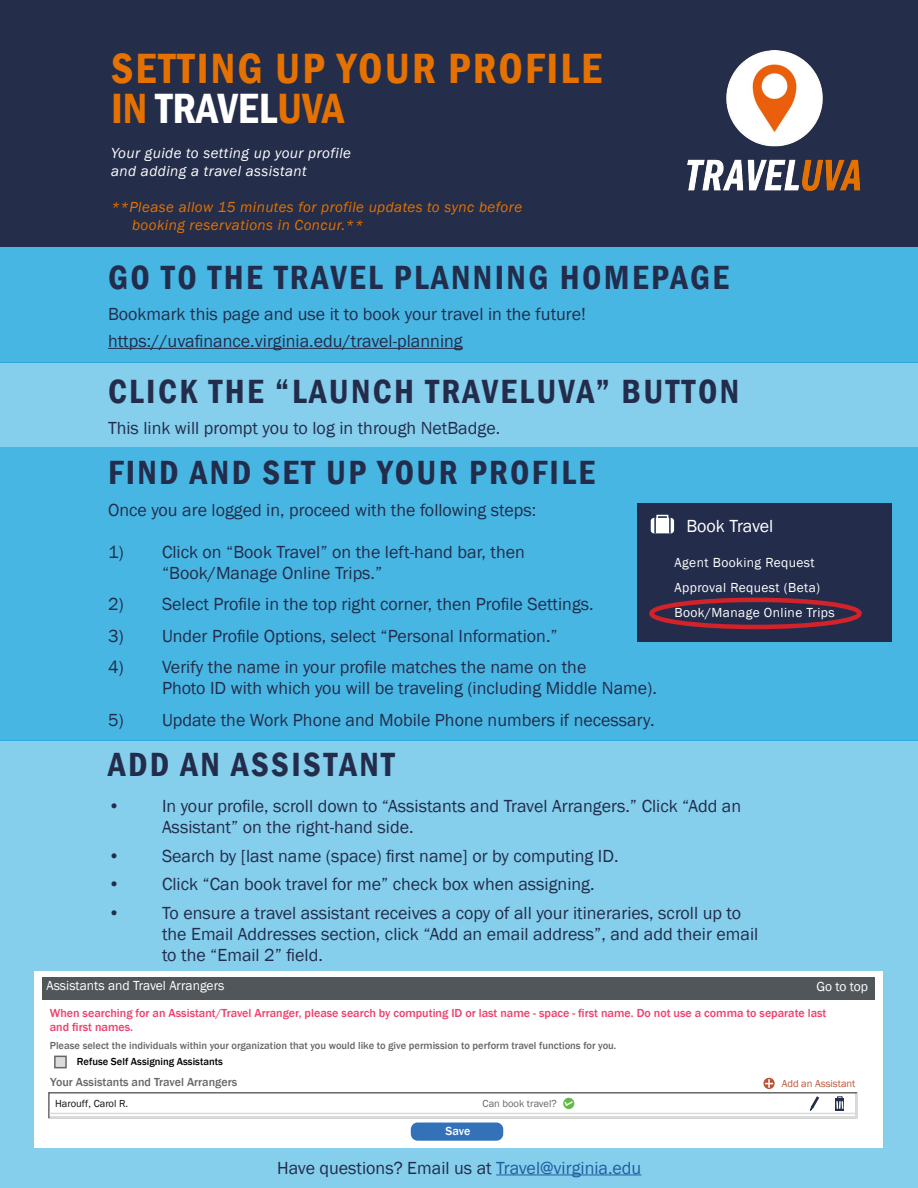
<style>
.page{position:relative;width:918px;height:1188px;background:#fff}
.page>*{position:absolute;margin:0;border:0;box-sizing:border-box;transform-origin:0 0}
.t1{font:600 condensed 43.5px "Franklin Gothic";letter-spacing:.05em;color:#e57200}
.t2{font:600 condensed 43.5px "Franklin Gothic";color:#fff}
.t3{font:600 condensed 34.5px "Franklin Gothic";letter-spacing:.07em;color:#232d4b}
.t4{font:18px/21px "Franklin Gothic";color:#232d4b}
.t5{font:18px "Franklin Gothic";color:#fff}
.t6{font:italic 15px "Franklin Gothic";letter-spacing:.03em;color:#e57200}
.t7{font:italic 15px "Franklin Gothic";letter-spacing:.03em;color:#fff}
.t8{font:13.5px "Franklin Gothic";letter-spacing:.03em;color:#fff}
.t9{font:13.5px "Franklin Gothic";color:#fff}
.t10{font:500 12px "Franklin Gothic";color:#ef3f6b}
.t11{font:500 12px "Franklin Gothic";color:#676767}
.t12{font:500 12px "Franklin Gothic";color:#fff}
.t13{font:500 10.5px "Franklin Gothic";color:#676767}
.t14{font:500 10.5px "Franklin Gothic";color:#000}
.t15{font:10.5px "Franklin Gothic";color:#111}
.t16{font:10.5px "Franklin Gothic";color:#676767}
.t17{font:10.5px "Franklin Gothic";color:#b95537}
.s1{color:#e57200}
.s2{color:#215e9e}
</style>
<div class="page">
<div style="left:0;top:164px;width:918px;height:199px;background:#48b6e3"></div>
<div style="left:0;top:447px;width:918px;height:294px;background:#48b6e3"></div>
<div style="left:0;top:363px;width:918px;height:84px;background:#85ceec"></div>
<div style="left:0;top:741px;width:918px;height:447px;background:#85ceec"></div>
<div style="left:0;top:0;width:918px;height:246px;background:#242d4a"></div>
<hr style="left:108px;top:348px;width:355px;height:1px;background:#232d4b">
<div style="left:35px;top:972px;width:848px;height:176px;background:#fff"></div>
<div style="left:42px;top:977px;width:832px;height:23px;background:#51565b"></div>
<div style="left:54px;top:1056px;width:13px;height:12px;background:#dbdbd9;border:2px solid #686767"></div>
<div style="left:48px;top:1092px;width:809px;height:26px;border:2px solid #686767"></div>
<hr style="left:50px;top:1113px;width:806px;height:1px;background:#dbdbd9">
<hr style="left:50px;top:1116px;width:807px;height:2px;background:#dbdbd9">
<div style="left:563px;top:1098px;width:11px;height:11px;background:#62bb46;border-radius:50%"></div>
<svg style="left:563px;top:1100px;width:12px;height:8px"></svg>
<svg style="left:763px;top:1078px;width:12px;height:11px"></svg>
<svg style="left:765px;top:1079px;width:8px;height:9px"></svg>
<svg style="left:856px;top:1093px;width:1px;height:23px"></svg>
<div style="left:411px;top:1123px;width:92px;height:18px;background:#3372b9;border-radius:7px"></div>
<svg style="left:809px;top:1096px;width:10px;height:17px"></svg>
<div style="left:835px;top:1100px;width:9px;height:11px;background:#242d4a"></div>
<svg style="left:835px;top:1096px;width:9px;height:13px"></svg>
<hr style="left:496px;top:1175px;width:145px;height:1px;background:#215e9e">
<div style="left:637px;top:503px;width:255px;height:139px;background:#232d4b"></div>
<div style="left:649px;top:598px;width:213px;height:31px;border:4px solid #d2232a;border-radius:50%"></div>
<div style="left:651px;top:518px;width:23px;height:15px;background:#fff;border-radius:3px"></div>
<div style="left:656px;top:515px;width:12px;height:8px;border:2px solid #fff"></div>
<svg style="left:669px;top:518px;width:2px;height:15px"></svg>
<svg style="left:654px;top:518px;width:2px;height:15px"></svg>
<img style="left:687px;top:51px;width:174px;height:140px">
<p class="t1" style="left:111px;top:39px;width:492px">SETTING UP YOUR PROFILE</p>
<p class="t2" style="left:111px;top:79px;width:235px"><span class="s1">IN</span> TRAVEL<span class="s1">UVA</span></p>
<p class="t7" style="left:111px;top:144px;width:242px">Your guide to setting up your profile</p>
<p class="t7" style="left:111px;top:162px;width:197px">and adding a travel assistant</p>
<p class="t6" style="left:111px;top:198px;width:413px">**Please allow 15 minutes for profile updates to sync before</p>
<p class="t6" style="left:132px;top:216px;width:233px">booking reservations in Concur.**</p>
<p class="t3" style="left:108px;top:254px;width:623px">GO TO THE TRAVEL PLANNING HOMEPAGE</p>
<p class="t4" style="left:108px;top:304px;width:480px">Bookmark this page and use it to book your travel in the future!</p>
<p class="t4" style="left:108px;top:331px;width:356px">https://uvafinance.virginia.edu/travel-planning</p>
<p class="t3" style="left:108px;top:368px;width:633px">CLICK THE “LAUNCH TRAVELUVA” BUTTON</p>
<p class="t4" style="left:108px;top:418px;width:394px">This link will prompt you to log in through NetBadge.</p>
<p class="t3" style="left:108px;top:450px;width:489px">FIND AND SET UP YOUR PROFILE</p>
<p class="t4" style="left:108px;top:500px;width:430px">Once you are logged in, proceed with the following steps:</p>
<p class="t4" style="left:108px;top:542px;width:419px">1) Click on “Book Travel” on the left-hand bar, then</p>
<p class="t4" style="left:162px;top:563px;width:222px">“Book/Manage Online Trips.”</p>
<p class="t4" style="left:108px;top:594px;width:487px">2) Select Profile in the top right corner, then Profile Settings.</p>
<p class="t4" style="left:108px;top:626px;width:451px">3) Under Profile Options, select “Personal Information.”</p>
<p class="t4" style="left:108px;top:657px;width:480px">4) Verify the name in your profile matches the name on the</p>
<p class="t4" style="left:162px;top:678px;width:497px">Photo ID with which you will be traveling (including Middle Name).</p>
<p class="t4" style="left:108px;top:710px;width:548px">5) Update the Work Phone and Mobile Phone numbers if necessary.</p>
<p class="t5" style="left:686px;top:515px;width:89px">Book Travel</p>
<p class="t8" style="left:674px;top:555px;width:142px">Agent Booking Request</p>
<p class="t8" style="left:674px;top:579px;width:147px">Approval Request (Beta)</p>
<p class="t8" style="left:674px;top:604px;width:162px">Book/Manage Online Trips</p>
<p class="t3" style="left:108px;top:741px;width:288px">ADD AN ASSISTANT</p>
<p class="t4" style="left:162px;top:796px;width:581px;text-indent:-54px">• In your profile, scroll down to “Assistants and Travel Arrangers.” Click “Add an<br>Assistant” on the right-hand side.</p>
<p class="t4" style="left:108px;top:845px;width:512px">• Search by [last name (space) first name] or by computing ID.</p>
<p class="t4" style="left:108px;top:874px;width:488px">• Click “Can book travel for me” check box when assigning.</p>
<p class="t4" style="left:162px;top:902px;width:598px;text-indent:-54px">• To ensure a travel assistant receives a copy of all your itineraries, scroll up to the Email Addresses section, click “Add an email address”, and add their email to the “Email 2” field.</p>
<p class="t9" style="left:46px;top:977px;width:179px">Assistants and Travel Arrangers</p>
<p class="t10" style="left:50px;top:1005px;width:778px">When searching for an Assistant/Travel Arranger, please search by computing ID or last name - space - first name. Do not use a comma to separate last</p>
<p class="t10" style="left:50px;top:1020px;width:85px">and first names.</p>
<p class="t13" style="left:50px;top:1039px;width:568px">Please select the individuals within your organization that you would like to give permission to perform travel functions for you.</p>
<p class="t8" style="left:816px;top:979px;width:53px">Go to top</p>
<p class="t14" style="left:77px;top:1055px;width:148px">Refuse Self Assigning Assistants</p>
<p class="t11" style="left:50px;top:1075px;width:189px">Your Assistants and Travel Arrangers</p>
<p class="t17" style="left:782px;top:1077px;width:75px">Add an Assistant</p>
<p class="t15" style="left:55px;top:1097px;width:74px">Harouff, Carol R.</p>
<p class="t16" style="left:483px;top:1097px;width:76px">Can book travel?</p>
<p class="t12" style="left:446px;top:1124px;width:26px">Save</p>
<p class="t4" style="left:277px;top:1157px;width:366px">Have questions? Email us at <span class="s2">Travel@virginia.edu</span></p>
</div>
